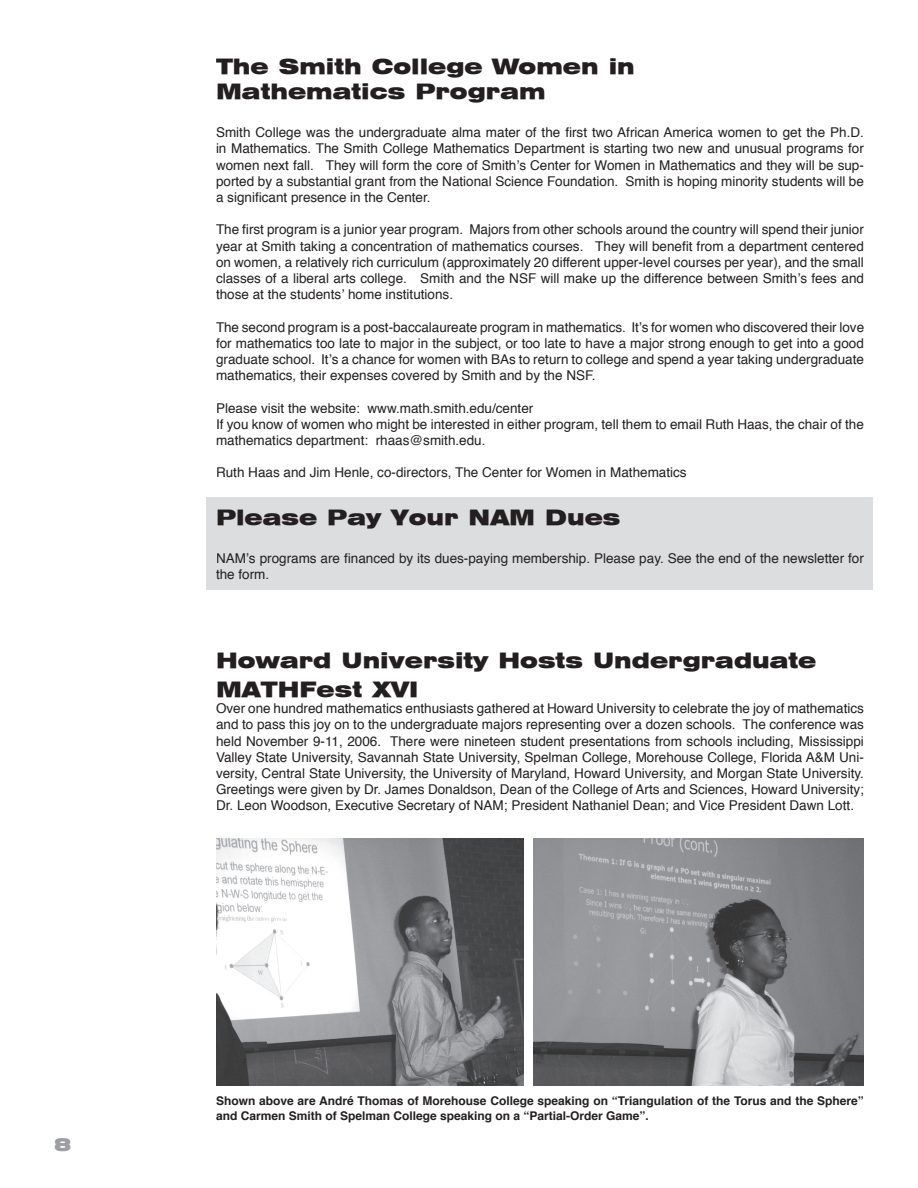
<style>
.page{position:relative;width:918px;height:1188px;background:#fff}
.page>*{position:absolute;margin:0;border:0;box-sizing:border-box;transform-origin:0 0}
.t1{font:21px/25.2px "Swiss 721 Black Extended BT";color:#231f20}
.t2{font:18px "Swiss 721 Black Extended BT";color:#9d9fa2}
.t3{font:13.5px/16.2px "Helvetica";color:#231f20;text-align:justify}
.t4{font:700 12px/14.4px "Helvetica";color:#231f20}
</style>
<div class="page">
<div style="left:206px;top:497px;width:666px;height:93px;background:#dcdddf"></div>
<img style="left:216px;top:838px;width:307px;height:248px">
<img style="left:533px;top:838px;width:331px;height:247px">
<h2 class="t2" style="left:54px;top:1134px;width:19px">8</h2>
<h1 class="t1" style="left:216px;top:54px;width:420px">The Smith College Women in<br>Mathematics Program</h1>
<p class="t3" style="left:216px;top:124px;width:649px">Smith College was the undergraduate alma mater of the first two African America women to get the Ph.D. in Mathematics. The Smith College Mathematics Department is starting two new and unusual programs for women next fall. They will form the core of Smith’s Center for Women in Mathematics and they will be sup&shy;ported by a substantial grant from the National Science Foundation. Smith is hoping minority students will be a significant presence in the Center.</p>
<p class="t3" style="left:216px;top:221px;width:650px">The first program is a junior year program. Majors from other schools around the country will spend their junior year at Smith taking a concentration of mathematics courses. They will benefit from a department centered on women, a relatively rich curriculum (approximately 20 different upper-level courses per year), and the small classes of a liberal arts college. Smith and the NSF will make up the difference between Smith’s fees and those at the students’ home institutions.</p>
<p class="t3" style="left:216px;top:318px;width:650px">The second program is a post-baccalaureate program in mathematics. It’s for women who discovered their love for mathematics too late to major in the subject, or too late to have a major strong enough to get into a good graduate school. It’s a chance for women with BAs to return to college and spend a year taking undergraduate mathematics, their expenses covered by Smith and by the NSF.</p>
<p class="t3" style="left:216px;top:399px;width:649px;text-align:left">Please visit the website: www.math.smith.edu/center<br>If you know of women who might be interested in either program, tell them to email Ruth Haas, the chair of the mathematics department: rhaas@smith.edu.</p>
<p class="t3" style="left:216px;top:464px;width:472px">Ruth Haas and Jim Henle, co-directors, The Center for Women in Mathematics</p>
<h1 class="t1" style="left:216px;top:505px;width:406px">Please Pay Your NAM Dues</h1>
<p class="t3" style="left:216px;top:549px;width:649px">NAM’s programs are financed by its dues-paying membership. Please pay. See the end of the newsletter for the form.</p>
<h1 class="t1" style="left:216px;top:646px;width:602px;line-height:28.8px">Howard University Hosts Undergraduate<br>MATHFest XVI</h1>
<p class="t3" style="left:216px;top:700px;width:649px">Over one hundred mathematics enthusiasts gathered at Howard University to celebrate the joy of mathematics and to pass this joy on to the undergraduate majors representing over a dozen schools. The conference was held November 9-11, 2006. There were nineteen student presentations from schools including, Mississippi Valley State University, Savannah State University, Spelman College, Morehouse College, Florida A&amp;M Uni&shy;versity, Central State University, the University of Maryland, Howard University, and Morgan State University.<br>Greetings were given by Dr. James Donaldson, Dean of the College of Arts and Sciences, Howard University; Dr. Leon Woodson, Executive Secretary of NAM; President Nathaniel Dean; and Vice President Dawn Lott.</p>
<p class="t4" style="left:216px;top:1093px;width:649px">Shown above are André Thomas of Morehouse College speaking on “Triangulation of the Torus and the Sphere” and Carmen Smith of Spelman College speaking on a “Partial-Order Game”.</p>
</div>
